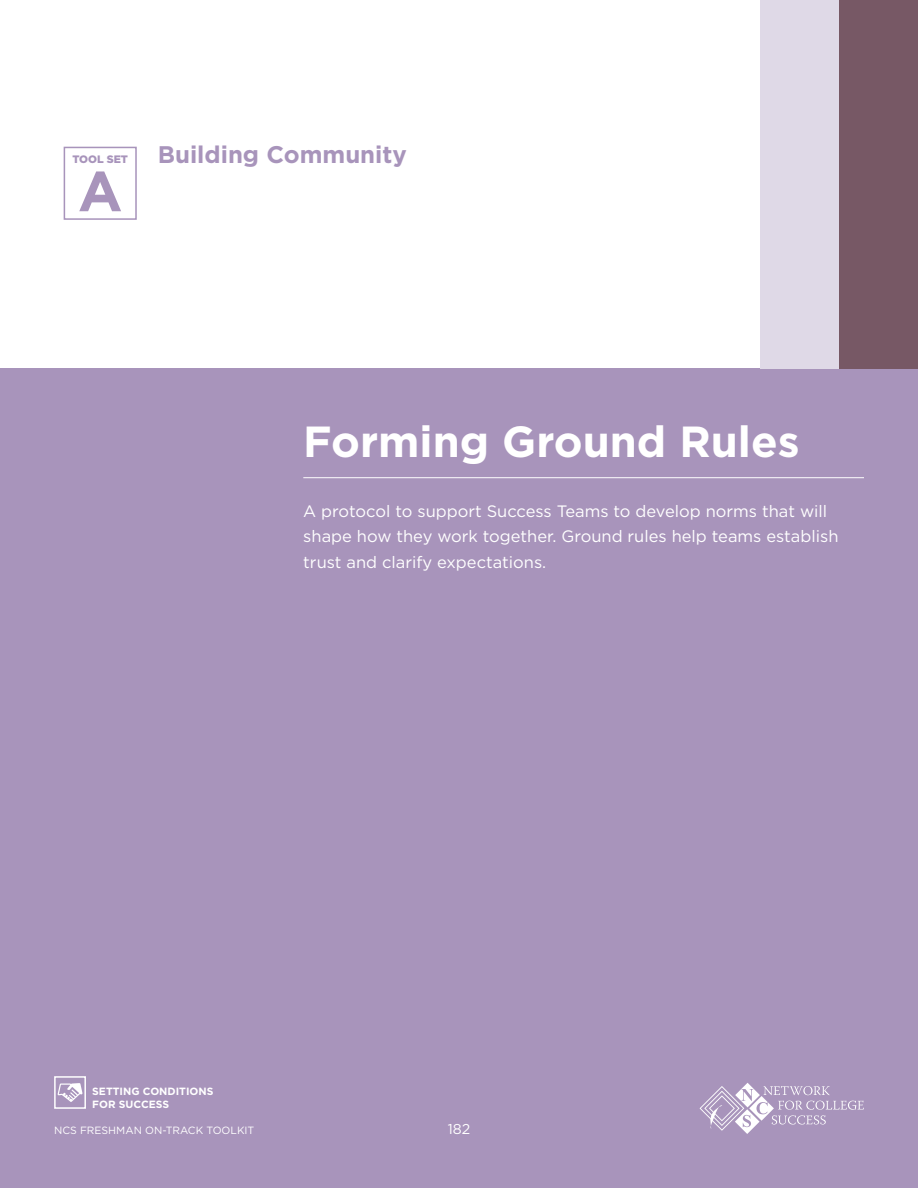
<style>
.page{position:relative;width:918px;height:1188px;background:#fff}
.page>*{position:absolute;margin:0;border:0;box-sizing:border-box;transform-origin:0 0}
.t1{font:700 56.4px "Gotham";color:#a894bb}
.t2{font:700 43.5px "Gotham";color:#fff}
.t3{font:700 24px "Gotham";color:#a894bb}
.t4{font:16.5px/25.5px "Gotham";color:#fff}
.t5{font:14.25px "Gotham";color:#fff}
.t6{font:900 10.8px "Gotham";color:#a894bb}
.t7{font:700 10.5px/12.6px "Gotham";color:#fff}
.t8{font:10.5px "Gotham";color:#fff}
</style>
<div class="page">
<div style="left:0;top:368px;width:918px;height:820px;background:#a894bb"></div>
<hr style="left:303px;top:477px;width:561px;height:1px;background:#fff">
<svg style="left:700px;top:1083px;width:164px;height:51px"></svg>
<div style="left:64px;top:147px;width:73px;height:73px;border:2px solid #a894bb"></div>
<svg style="left:58px;top:1083px;width:24px;height:19px"></svg>
<div style="left:54px;top:1076px;width:32px;height:33px;border:2px solid #fff"></div>
<div style="left:760px;top:0;width:79px;height:368px;background:#dfd9e7"></div>
<div style="left:839px;top:0;width:79px;height:368px;background:#775865"></div>
<p class="t6" style="left:72px;top:153px;width:57px">TOOL SET</p>
<h3 class="t3" style="left:158px;top:141px;width:251px">Building Community</h3>
<h1 class="t1" style="left:78px;top:159px;width:46px">A</h1>
<h2 class="t2" style="left:303px;top:417px;width:498px">Forming Ground Rules</h2>
<p class="t4" style="left:303px;top:498px;width:537px">A protocol to support Success Teams to develop norms that will shape how they work together. Ground rules help teams establish trust and clarify expectations.</p>
<p class="t7" style="left:92px;top:1085px;width:123px">SETTING CONDITIONS<br>FOR SUCCESS</p>
<p class="t8" style="left:54px;top:1124px;width:202px">NCS FRESHMAN ON-TRACK TOOLKIT</p>
<p class="t5" style="left:448px;top:1121px;width:24px">182</p>
</div>
